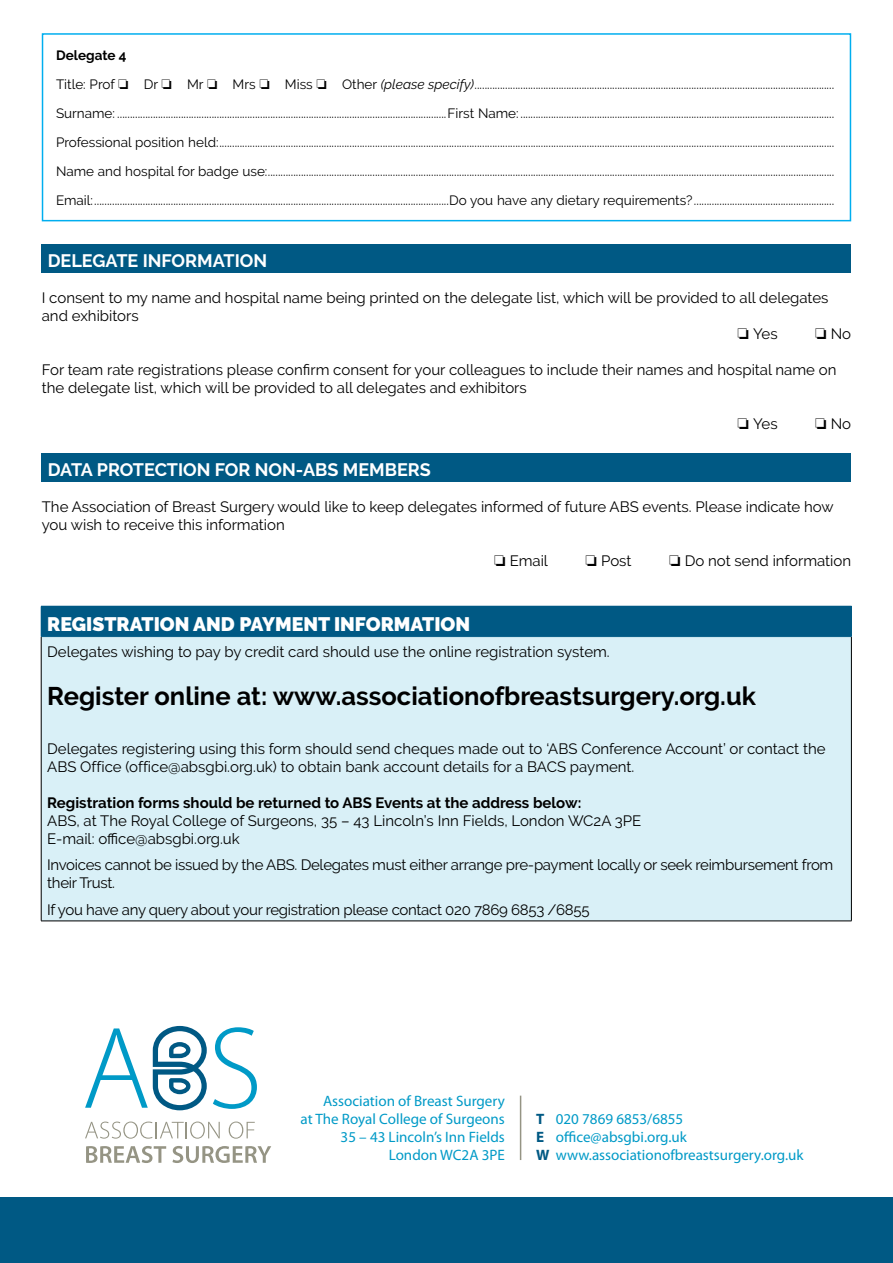
<style>
.page{position:relative;width:893px;height:1263px;background:#fff}
.page>*{position:absolute;margin:0;border:0;box-sizing:border-box;transform-origin:0 0}
.t1{font:700 25.5px "Raleway";color:#000}
.t2{font:900 19.5px "Raleway";color:#fff}
.t3{font:700 18px "Raleway";color:#fff}
.t4{font:15px/18px "Raleway";color:#000}
.t5{font:15px/18px "Raleway";letter-spacing:-.02em;color:#000}
.t6{font:15px/18.1px "Myriad Pro";color:#009ac7}
.t7{font:700 15px "Raleway";color:#000}
.t8{font:13.5px/29px "Raleway";color:#000}
.s1{font-weight:700}
.s2{font-style:italic}
.s3{font-weight:700;color:#005984}
</style>
<div class="page">
<div style="left:41px;top:606px;width:810px;height:30px;background:#005984"></div>
<div style="left:41px;top:636px;width:810px;height:285px;background:#d9f0f7"></div>
<hr style="left:41px;top:637px;width:1px;height:284px;background:#000">
<hr style="left:851px;top:637px;width:1px;height:284px;background:#000">
<hr style="left:41px;top:921px;width:811px;height:1px;background:#000">
<hr style="left:851px;top:606px;width:1px;height:30px;background:#005984">
<hr style="left:41px;top:636px;width:811px;height:1px;background:#005984">
<div style="left:42px;top:33px;width:809px;height:188px;border:2px solid #00aeef"></div>
<div style="left:42px;top:244px;width:809px;height:29px;background:#005984"></div>
<div style="left:42px;top:453px;width:809px;height:29px;background:#005984"></div>
<svg style="left:213px;top:1027px;width:44px;height:82px"></svg>
<svg style="left:85px;top:1121px;width:135px;height:18px"></svg>
<svg style="left:229px;top:1121px;width:26px;height:18px"></svg>
<svg style="left:86px;top:1146px;width:80px;height:17px"></svg>
<svg style="left:172px;top:1146px;width:99px;height:17px"></svg>
<svg style="left:85px;top:1026px;width:122px;height:84px"></svg>
<hr style="left:520px;top:1095px;width:1px;height:65px;background:#959484">
<div style="left:0;top:1197px;width:893px;height:66px;background:#005984"></div>
<p class="t8" style="left:56px;top:41px;width:780px"><span class="s1">Delegate 4<br></span>Title: Prof ❏ Dr ❏ Mr ❏ Mrs ❏ Miss ❏ Other <span class="s2">(please specify)</span>.............................................................................................................................................<br>Surname: .................................................................................................................................First Name: ...........................................................................................................................<br>Professional position held:.................................................................................................................................................................................................................................................<br>Name and hospital for badge use:..............................................................................................................................................................................................................................<br>Email:...........................................................................................................................................Do you have any dietary requirements?.......................................................</p>
<h3 class="t3" style="left:48px;top:251px;width:58px">Delegat</h3>
<h3 class="t3" style="left:128px;top:251px;width:138px">e In formation</h3>
<p class="t4" style="left:42px;top:289px;width:788px">I consent to my name and hospital name being printed on the delegate list, which will be provided to all delegates</p>
<p class="t4" style="left:42px;top:307px;width:99px">and exhibitors</p>
<p class="t4" style="left:738px;top:325px;width:42px">❏ Yes</p>
<p class="t4" style="left:815px;top:325px;width:37px">❏ No</p>
<p class="t4" style="left:42px;top:361px;width:796px">For team rate registrations please confirm consent for your colleagues to include their names and hospital name on the delegate list, which will be provided to all delegates and exhibitors</p>
<p class="t4" style="left:738px;top:415px;width:42px">❏ Yes</p>
<p class="t4" style="left:815px;top:415px;width:37px">❏ No</p>
<h3 class="t3" style="left:48px;top:460px;width:25px">Data</h3>
<h3 class="t3" style="left:97px;top:460px;width:333px">Protection for Non-ABS Members</h3>
<p class="t4" style="left:42px;top:498px;width:793px">The Association of Breast Surgery would like to keep delegates informed of future ABS events. Please indicate how you wish to receive this information</p>
<p class="t4" style="left:494px;top:552px;width:55px">❏ Email</p>
<p class="t4" style="left:586px;top:552px;width:48px">❏ Post</p>
<p class="t4" style="left:669px;top:552px;width:184px">❏ Do not send information</p>
<h2 class="t2" style="left:47px;top:612px;width:424px">REGISTRATION AND PAYMENT INFORMATION</h2>
<p class="t4" style="left:47px;top:642px;width:564px">Delegates wishing to pay by credit card should use the online registration system.</p>
<h1 class="t1" style="left:47px;top:682px;width:710px">Register online at: www.associationofbreastsurgery.org.uk</h1>
<p class="t4" style="left:47px;top:739px;width:780px">Delegates registering using this form should send cheques made out to ‘ABS Conference Account’ or contact the<br>ABS Office (office@absgbi.org.uk) to obtain bank account details for a BACS payment.</p>
<p class="t7" style="left:47px;top:794px;width:536px">Registration forms should be returned to ABS Events at the address below:</p>
<p class="t4" style="left:47px;top:811px;width:596px">ABS, at The Royal College of Surgeons, 35 – 43 Lincoln’s Inn Fields, London WC2A 3PE<br>E-mail: office@absgbi.org.uk</p>
<p class="t5" style="left:47px;top:856px;width:788px">Invoices cannot be issued by the ABS. Delegates must either arrange pre-payment locally or seek reimbursement from their Trust.</p>
<p class="t5" style="left:47px;top:900px;width:544px">If you have any query about your registration please contact 020 7869 6853 /6855</p>
<p class="t6" style="left:301px;top:1092px;width:206px;text-align:right">Association of Breast Surgery<br>at The Royal College of Surgeons<br>35 – 43 Lincoln’s Inn Fields<br>London WC2A 3PE</p>
<p class="t6" style="left:536px;top:1110px;width:269px"><span class="s3">T</span> 020 7869 6853/6855<br><span class="s3">E</span> office@absgbi.org.uk<br><span class="s3">W</span> www.associationofbreastsurgery.org.uk</p>
</div>
